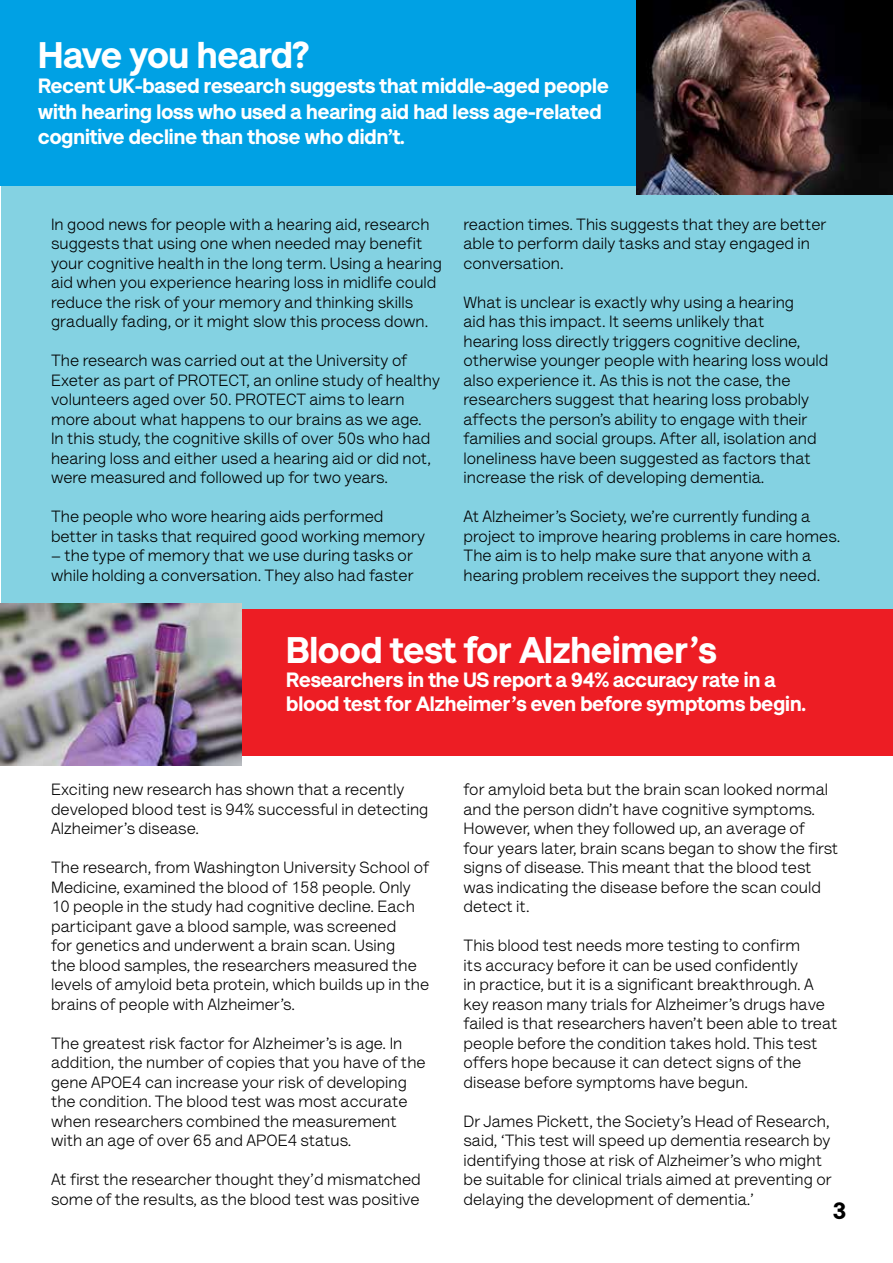
<style>
.page{position:relative;width:893px;height:1263px;background:#fff}
.page>*{position:absolute;margin:0;border:0;box-sizing:border-box;transform-origin:0 0}
.t1{font:900 37.5px "AS Lettera Text";color:#fff}
.t2{font:900 24px "AS Lettera Text";color:#000}
.t3{font:900 21px/25.5px "AS Lettera Text";color:#fff}
.t4{font:16.5px/19.5px "AS Lettera Text";letter-spacing:.005em;color:#000}
</style>
<div class="page">
<div style="left:1px;top:0;width:892px;height:670px;background:#84d2e2"></div>
<div style="left:0;top:0;width:636px;height:185px;background:#00a1e4"></div>
<div style="left:240px;top:609px;width:653px;height:147px;background:#ed1d24"></div>
<img style="left:636px;top:0;width:257px;height:195px">
<img style="left:0;top:604px;width:242px;height:161px">
<h1 class="t1" style="left:38px;top:24px;width:272px">Have you heard?</h1>
<p class="t3" style="left:38px;top:72px;width:572px">Recent UK-based research suggests that middle-aged people with hearing loss who used a hearing aid had less age-related cognitive decline than those who didn’t.</p>
<p class="t4" style="left:51px;top:213px;width:392px">In good news for people with a hearing aid, research suggests that using one when needed may benefit your cognitive health in the long term. Using a hearing aid when you experience hearing loss in midlife could reduce the risk of your memory and thinking skills gradually fading, or it might slow this process down.</p>
<p class="t4" style="left:51px;top:349px;width:391px">The research was carried out at the University of Exeter as part of PROTECT, an online study of healthy volunteers aged over 50. PROTECT aims to learn more about what happens to our brains as we age.<br>In this study, the cognitive skills of over 50s who had hearing loss and either used a hearing aid or did not, were measured and followed up for two years.</p>
<p class="t4" style="left:51px;top:505px;width:376px">The people who wore hearing aids performed better in tasks that required good working memory</p>
<p class="t4" style="left:51px;top:544px;width:364px">– the type of memory that we use during tasks or while holding a conversation. They also had faster</p>
<p class="t4" style="left:463px;top:213px;width:365px">reaction times. This suggests that they are better able to perform daily tasks and stay engaged in conversation.</p>
<p class="t4" style="left:463px;top:291px;width:366px">What is unclear is exactly why using a hearing<br>aid has this impact. It seems unlikely that<br>hearing loss directly triggers cognitive decline, otherwise younger people with hearing loss would also experience it. As this is not the case, the researchers suggest that hearing loss probably affects the person’s ability to engage with their families and social groups. After all, isolation and loneliness have been suggested as factors that increase the risk of developing dementia.</p>
<p class="t4" style="left:463px;top:505px;width:378px">At Alzheimer’s Society, we’re currently funding a project to improve hearing problems in care homes.<br>The aim is to help make sure that anyone with a hearing problem receives the support they need.</p>
<h1 class="t1" style="left:286px;top:619px;width:432px">Blood test for Alzheimer’s</h1>
<p class="t3" style="left:286px;top:666px;width:521px;line-height:24px">Researchers in the US report a 94% accuracy rate in a blood test for Alzheimer’s even before symptoms begin.</p>
<p class="t4" style="left:51px;top:778px;width:379px">Exciting new research has shown that a recently developed blood test is 94% successful in detecting<br>Alzheimer’s disease.</p>
<p class="t4" style="left:51px;top:856px;width:380px">The research, from Washington University School of Medicine, examined the blood of 158 people. Only 10 people in the study had cognitive decline. Each participant gave a blood sample, was screened<br>for genetics and underwent a brain scan. Using<br>the blood samples, the researchers measured the levels of amyloid beta protein, which builds up in the brains of people with Alzheimer’s.</p>
<p class="t4" style="left:51px;top:1032px;width:376px">The greatest risk factor for Alzheimer’s is age. In addition, the number of copies that you have of the gene APOE4 can increase your risk of developing the condition. The blood test was most accurate when researchers combined the measurement with an age of over 65 and APOE4 status.</p>
<p class="t4" style="left:51px;top:1168px;width:371px">At first the researcher thought they’d mismatched some of the results, as the blood test was positive</p>
<p class="t4" style="left:463px;top:778px;width:376px">for amyloid beta but the brain scan looked normal and the person didn’t have cognitive symptoms.<br>However, when they followed up, an average of four years later, brain scans began to show the first signs of disease. This meant that the blood test was indicating the disease before the scan could detect it.</p>
<p class="t4" style="left:463px;top:934px;width:375px">This blood test needs more testing to confirm<br>its accuracy before it can be used confidently<br>in practice, but it is a significant breakthrough. A key reason many trials for Alzheimer’s drugs have failed is that researchers haven’t been able to treat people before the condition takes hold. This test offers hope because it can detect signs of the disease before symptoms have begun.</p>
<p class="t4" style="left:463px;top:1110px;width:370px">Dr James Pickett, the Society’s Head of Research, said, ‘This test will speed up dementia research by identifying those at risk of Alzheimer’s who might be suitable for clinical trials aimed at preventing or delaying the development of dementia.’</p>
<h2 class="t2" style="left:833px;top:1191px;width:15px">3</h2>
</div>
